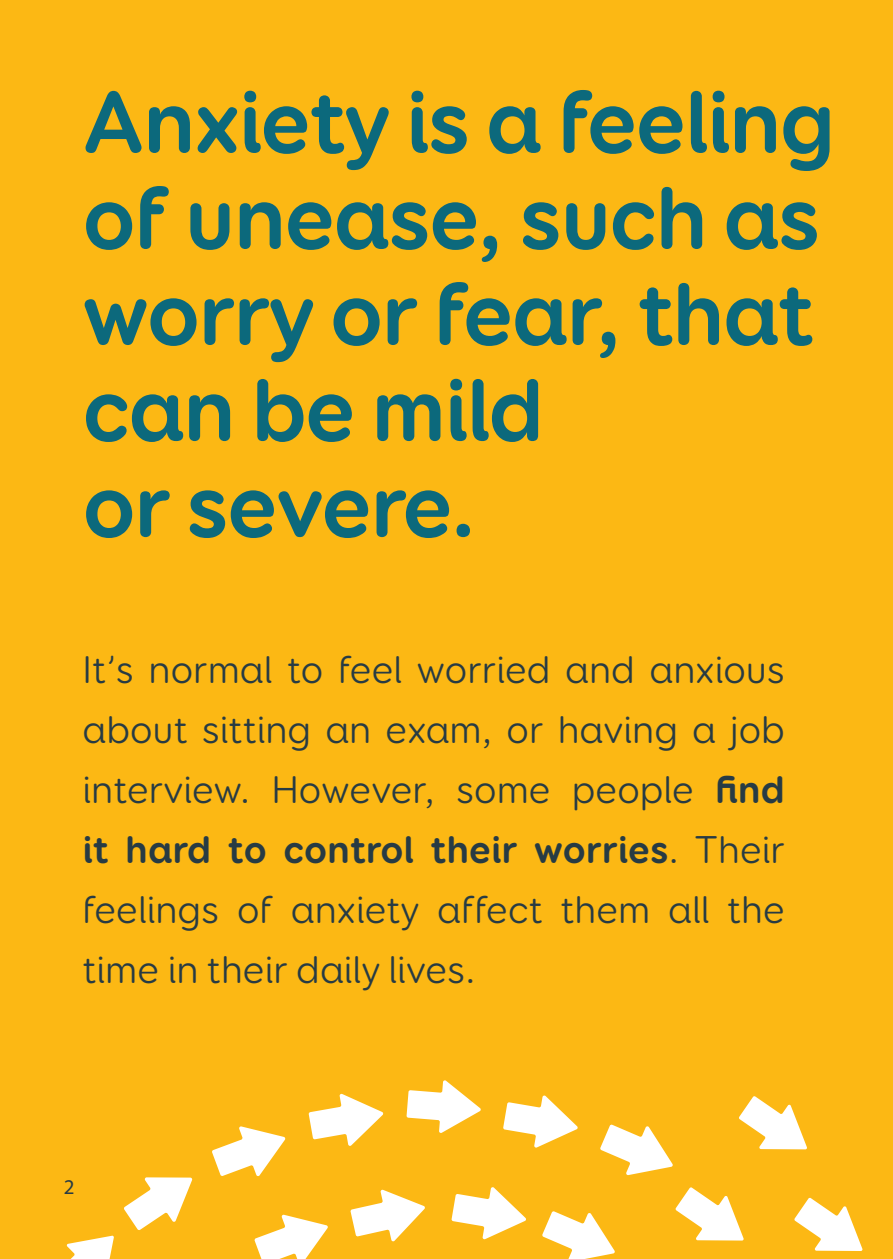
<style>
.page{position:relative;width:893px;height:1259px;background:#fcb814}
.page>*{position:absolute;margin:0;border:0;box-sizing:border-box;transform-origin:0 0}
.t1{font:700 90px/96px "Booster Next FY";letter-spacing:-.02em;color:#0c697c}
.t2{font:39px/60px "Booster Next FY";color:#273b44;text-align:justify}
.t3{font:21px "Myriad Pro";color:#273b44}
.s1{font-weight:700}
</style>
<div class="page">
<svg style="left:675px;top:1187px;width:69px;height:53px"></svg>
<svg style="left:66px;top:1235px;width:48px;height:24px"></svg>
<svg style="left:254px;top:1214px;width:74px;height:45px"></svg>
<svg style="left:124px;top:1177px;width:69px;height:53px"></svg>
<svg style="left:212px;top:1126px;width:74px;height:50px"></svg>
<svg style="left:309px;top:1093px;width:75px;height:53px"></svg>
<svg style="left:406px;top:1080px;width:75px;height:53px"></svg>
<svg style="left:350px;top:1189px;width:75px;height:52px"></svg>
<svg style="left:451px;top:1187px;width:75px;height:52px"></svg>
<svg style="left:503px;top:1095px;width:75px;height:53px"></svg>
<svg style="left:542px;top:1211px;width:73px;height:48px"></svg>
<svg style="left:600px;top:1124px;width:73px;height:51px"></svg>
<svg style="left:739px;top:1096px;width:68px;height:53px"></svg>
<svg style="left:794px;top:1197px;width:69px;height:54px"></svg>
<p class="t1" style="left:82px;top:74px;width:754px">Anxiety is a feeling of unease, such as worry or fear, that can be mild</p>
<p class="t1" style="left:82px;top:458px;width:396px">or severe.</p>
<p class="t2" style="left:82px;top:640px;width:704px">It’s normal to feel worried and anxious about sitting an exam, or having a job interview. However, some people <span class="s1">find it hard to control their worries</span>. Their feelings of anxiety affect them all the time in their daily lives.</p>
<p class="t3" style="left:64px;top:1174px;width:12px">2</p>
</div>
